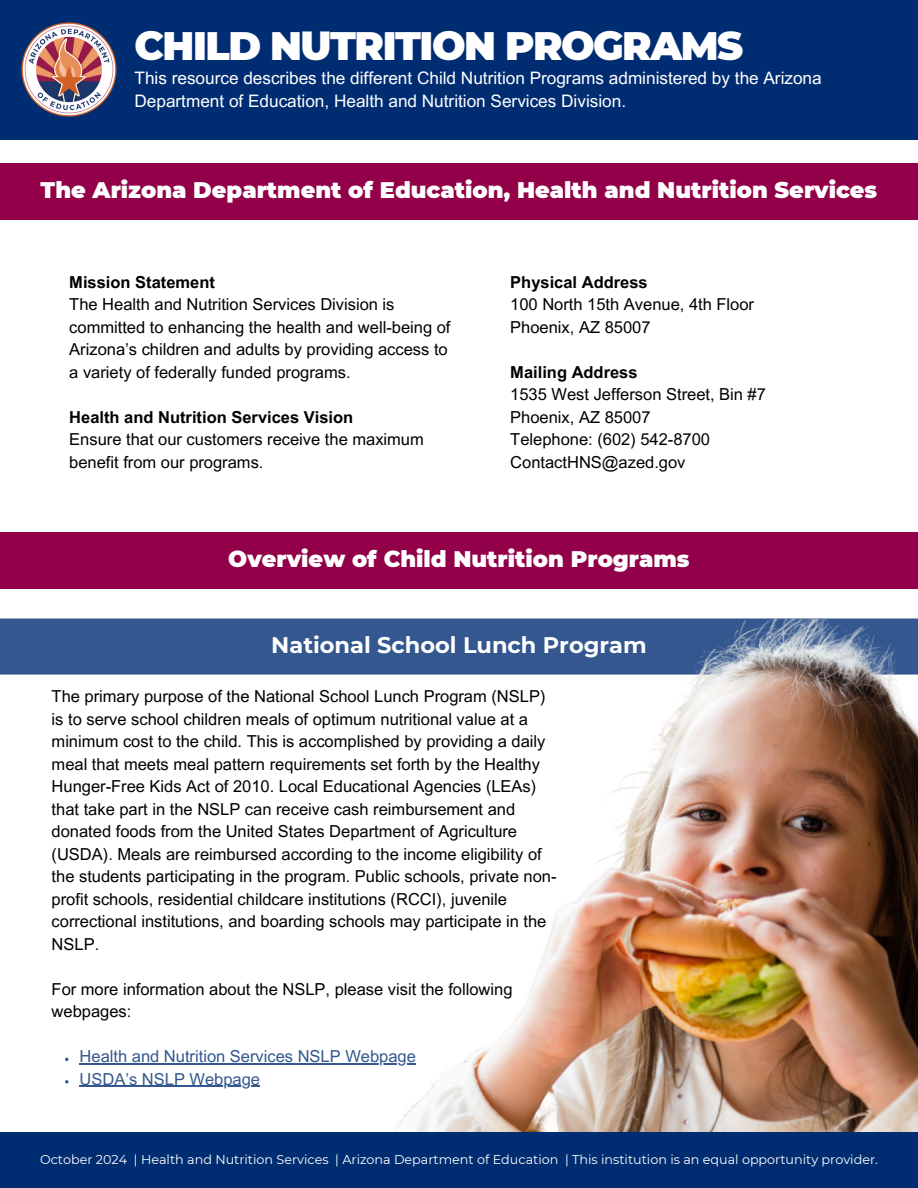
<style>
.page{position:relative;width:918px;height:1188px;background:#fff}
.page>*{position:absolute;margin:0;border:0;box-sizing:border-box;transform-origin:0 0}
.t1{font:900 39.6px "Montserrat";letter-spacing:-.035em;color:#fff}
.t2{font:900 22.5px "Montserrat";color:#fff}
.t3{font:700 22.5px "Montserrat";color:#fff}
.t4{font:17.25px/23.7px "Arial MT Pro";color:#fff}
.t5{font:16.5px/22.5px "Arial MT Pro";color:#000}
.t6{font:16.5px "Arial MT Pro";color:#33578e}
.t7{font:12.75px "Montserrat";letter-spacing:-.29em;color:#fff}
.s1{font-weight:700}
</style>
<div class="page">
<div style="left:0;top:0;width:918px;height:140px;background:#002d72"></div>
<img style="left:22px;top:22px;width:94px;height:95px">
<div style="left:0;top:163px;width:918px;height:56px;background:#910048"></div>
<div style="left:0;top:532px;width:918px;height:56px;background:#910048"></div>
<div style="left:0;top:618px;width:918px;height:57px;background:#33578e"></div>
<img style="left:358px;top:620px;width:560px;height:513px">
<hr style="left:80px;top:1063px;width:336px;height:1px;background:#33578e">
<svg style="left:65px;top:1080px;width:3px;height:4px"></svg>
<hr style="left:80px;top:1086px;width:180px;height:1px;background:#33578e">
<div style="left:0;top:1133px;width:918px;height:55px;background:#002d72"></div>
<h3 class="t1" style="left:135px;top:22px;width:610px">CHILD NUTRITION PROGRAMS</h3>
<h3 class="t4" style="left:135px;top:68px;width:689px">This resource describes the different Child Nutrition Programs administered by the Arizona<br>Department of Education, Health and Nutrition Services Division.</h3>
<h1 class="t2" style="left:41px;top:176px;width:838px">The Arizona Department of Education, Health and Nutrition Services</h1>
<h3 class="t5" style="left:69px;top:273px;width:383px"><span class="s1">Mission Statement<br></span>The Health and Nutrition Services Division is committed to enhancing the health and well-being of Arizona’s children and adults by providing access to a variety of federally funded programs.</h3>
<h3 class="t5" style="left:69px;top:408px;width:356px"><span class="s1">Health and Nutrition Services Vision<br></span>Ensure that our customers receive the maximum benefit from our programs.</h3>
<h2 class="t5" style="left:510px;top:273px;width:245px"><span class="s1">Physical Address<br></span>100 North 15th Avenue, 4th Floor<br>Phoenix, AZ 85007</h2>
<h2 class="t5" style="left:510px;top:363px;width:257px"><span class="s1">Mailing Address<br></span>1535 West Jefferson Street, Bin #7<br>Phoenix, AZ 85007<br>Telephone: (602) 542-8700<br>ContactHNS@azed.gov</h2>
<h3 class="t2" style="left:228px;top:545px;width:463px">Overview of Child Nutrition Programs</h3>
<p class="t3" style="left:271px;top:631px;width:377px">National School Lunch Program</p>
<h3 class="t5" style="left:52px;top:687px;width:506px">The primary purpose of the National School Lunch Program (NSLP) is to serve school children meals of optimum nutritional value at a minimum cost to the child. This is accomplished by providing a daily meal that meets meal pattern requirements set forth by the Healthy Hunger-Free Kids Act of 2010. Local Educational Agencies (LEAs) that take part in the NSLP can receive cash reimbursement and donated foods from the United States Department of Agriculture (USDA). Meals are reimbursed according to the income eligibility of the students participating in the program. Public schools, private non&shy;profit schools, residential childcare institutions (RCCI), juvenile correctional institutions, and boarding schools may participate in the NSLP.</h3>
<h3 class="t5" style="left:52px;top:980px;width:462px">For more information about the NSLP, please visit the following webpages:</h3>
<p class="t6" style="left:80px;top:1050px;width:338px">Health and Nutrition Services NSLP Webpage</p>
<p class="t6" style="left:80px;top:1073px;width:182px">USDA’s NSLP Webpage</p>
<p class="t7" style="left:40px;top:1152px;width:839px">O cJtuolby e2r022042 4| H| eHael tahl tahnadnNd uNt ur i t ri oi tni oSneSr veircvei cs e |s A|r Ai zroi znoanDa eDpeapr tamr t emnet notf oEfdEudcuact iaotni o n| T|hTi sh i ns si nt ist tui t ui otni oins ai snaenqeuqaul aolpoppopr tour tnui tnyi tpyr po vr oi dvei dr .e r .</p>
</div>
